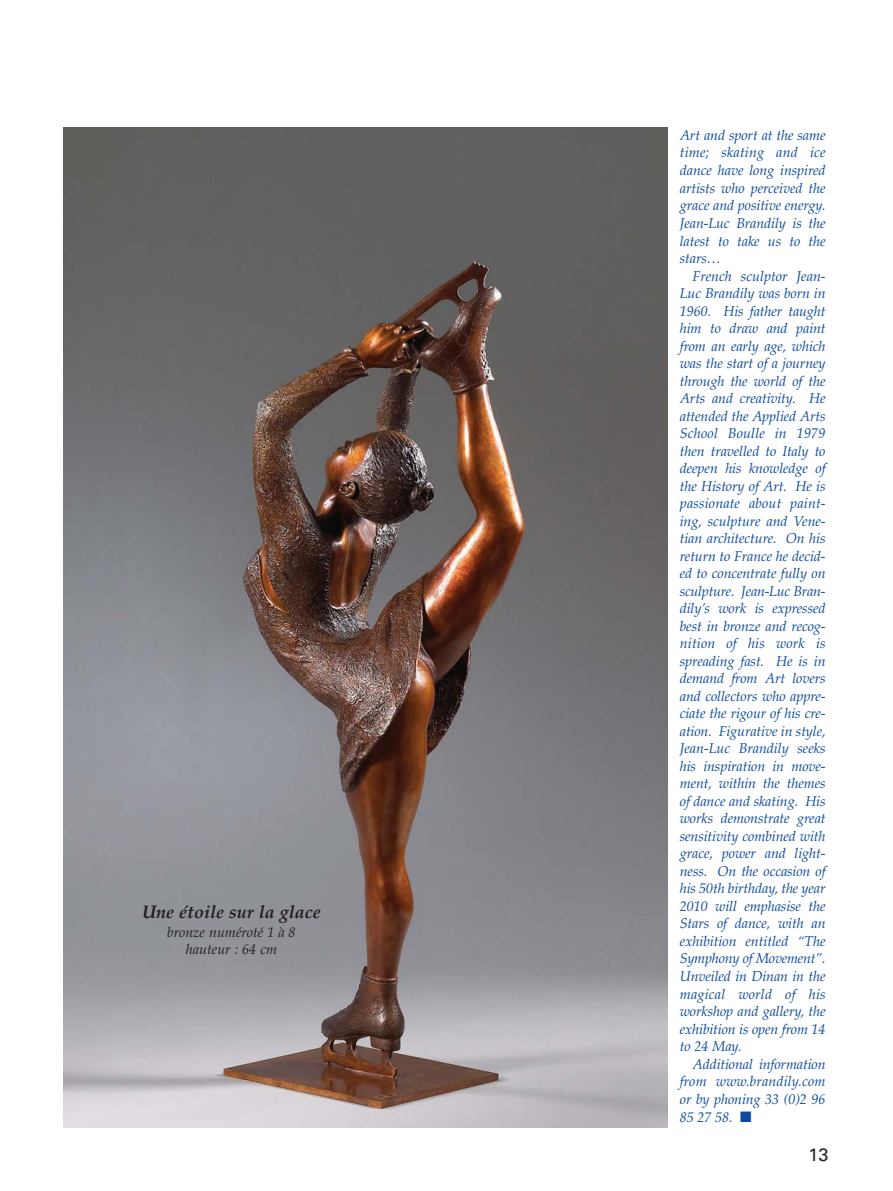
<style>
.page{position:relative;width:893px;height:1191px;background:#fff}
.page>*{position:absolute;margin:0;border:0;box-sizing:border-box;transform-origin:0 0}
.t1{font:italic 700 18px "Palatino";color:#231f20}
.t2{font:18px "Univers LT Std";color:#231f20}
.t3{font:italic 14.25px/17.5px "Palatino";letter-spacing:-.01em;color:#0c499c;text-align:justify}
.t4{font:italic 14.25px/17.4px "Palatino";color:#231f20;text-align:center}
</style>
<div class="page">
<img style="left:64px;top:128px;width:603px;height:999px">
<p class="t1" style="left:142px;top:901px;width:180px">Une étoile sur la glace</p>
<p class="t4" style="left:167px;top:923px;width:130px">bronze numéroté 1 à 8 hauteur : 64 cm</p>
<p class="t3" style="left:680px;top:126px;width:147px">Art and sport at the same time; skating and ice dance have long inspired artists who perceived the grace and positive energy.<br>Jean-Luc Brandily is the latest to take us to the stars…</p>
<p class="t3" style="left:680px;top:267px;width:147px;text-indent:13px">French sculptor Jean-Luc Brandily was born in 1960. His father taught him to draw and paint from an early age, which was the start of a journey through the world of the Arts and creativity. He attended the Applied Arts School Boulle in 1979 then travelled to Italy to deepen his knowledge of the History of Art. He is passionate about paint&shy;ing, sculpture and Vene - tian architecture. On his re turn to France he decid&shy;ed to concentrate fully on sculpture. Jean-Luc Bran - dily’s work is expressed best in bronze and recog&shy;nition of his work is spreading fast. He is in demand from Art lovers and collectors who appre&shy;ciate the rigour of his cre&shy;ation. Figurative in style, Jean-Luc Brandily seeks his inspiration in move&shy;ment, within the themes of dance and skating. His works demonstrate great sensitivity combined with grace, power and light&shy;ness. On the occasion of his 50th birthday, the year 2010 will emphasise the Stars of dance, with an exhibition entitled “The Symphony of Move ment”.<br>Unveiled in Dinan in the magical world of his workshop and gallery, the exhibition is open from 14 to 24 May.</p>
<p class="t3" style="left:680px;top:1055px;width:147px;text-indent:13px">Additional information from www.brandily.com or by phoning 33 (0)2 96<br>85 27 58. ■</p>
<p class="t2" style="left:808px;top:1144px;width:22px">13</p>
</div>
